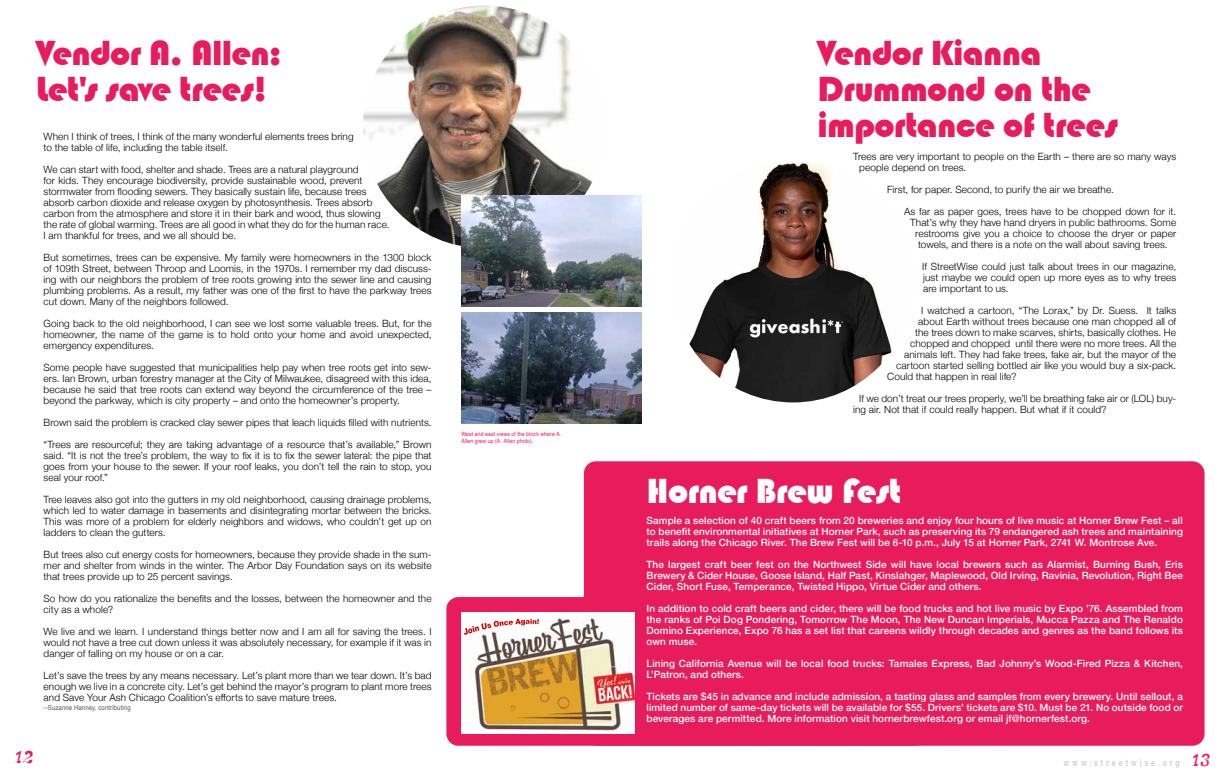
<style>
.page{position:relative;width:1224px;height:783px;background:#fff}
.page>*{position:absolute;margin:0;border:0;box-sizing:border-box;transform-origin:0 0}
.t1{font:36px/36px "Bauhaus 93";letter-spacing:-.02em;color:#e81c5d}
.t2{font:36px "Bauhaus 93";letter-spacing:-.02em;color:#fff}
.t3{font:19px "Canadian Photographer Script";color:#e81c5d}
.t4{font:300 10px/11px "Helvetica Neue";letter-spacing:.01em;color:#000;text-align:justify}
.t5{font:500 10px/11px "Helvetica Neue";letter-spacing:.01em;color:#fff;text-align:justify}
.t6{font:9.1px "Calvert MT Std";letter-spacing:.42em;color:#c7c8ca;scale:.77 1}
.t7{font:7px "Helvetica";letter-spacing:.02em;color:#58595b;scale:.86 1}
.t8{font:6px/7px "Helvetica";letter-spacing:.025em;color:#e81c5d;scale:.86 1}
.s1{font-family:"Canadian Photographer Script";font-size:19px;color:#e81c5d}
</style>
<div class="page">
<div style="left:584px;top:461px;width:621px;height:285px;background:#e81c5d;border-radius:12px"></div>
<div style="left:446px;top:597px;width:481px;height:149px;background:#e81c5d;border-radius:12px"></div>
<img style="left:672px;top:160px;width:242px;height:242px;border-radius:121px">
<img style="left:363px;top:6px;width:243px;height:242px;border-radius:121px">
<img style="left:462px;top:613px;width:173px;height:120px">
<img style="left:515px;top:619px;width:24px;height:6px">
<img style="left:461px;top:196px;width:180px;height:111px">
<img style="left:461px;top:313px;width:180px;height:111px">
<h1 class="t1" style="left:36px;top:36px;width:248px">Vendor A. Allen:<br>Let's save trees!</h1>
<p class="t4" style="left:44px;top:130px;width:311px">When I think of trees, I think of the many wonderful elements trees bring to the table of life, including the table itself.</p>
<p class="t4" style="left:44px;top:163px;width:347px;text-align:left">We can start with food, shelter and shade. Trees are a natural playground<br>for kids. They encourage biodiversity, provide sustainable wood, prevent stormwater from flooding sewers. They basically sustain life, because trees absorb carbon dioxide and release oxygen by photosynthesis. Trees absorb carbon from the atmosphere and store it in their bark and wood, thus slowing the rate of global warming. Trees are all good in what they do for the human race.<br>I am thankful for trees, and we all should be.</p>
<p class="t4" style="left:44px;top:251px;width:390px">But sometimes, trees can be expensive. My family were homeowners in the 1300 block of 109th Street, between Throop and Loomis, in the 1970s. I remember my dad discuss&shy;ing with our neighbors the problem of tree roots growing into the sewer line and causing plumbing problems. As a result, my father was one of the first to have the parkway trees cut down. Many of the neighbors followed.</p>
<p class="t4" style="left:44px;top:317px;width:390px">Going back to the old neighborhood, I can see we lost some valuable trees. But, for the homeowner, the name of the game is to hold onto your home and avoid unexpected, emergency expenditures.</p>
<p class="t4" style="left:44px;top:361px;width:390px">Some people have suggested that municipalities help pay when tree roots get into sew&shy;ers. Ian Brown, urban forestry manager at the City of Milwaukee, disagreed with this idea, because he said that tree roots can extend way beyond the circumference of the tree – beyond the parkway, which is city property – and onto the homeowner’s property.</p>
<p class="t4" style="left:44px;top:416px;width:389px">Brown said the problem is cracked clay sewer pipes that leach liquids filled with nutrients.</p>
<p class="t4" style="left:44px;top:438px;width:390px">“Trees are resourceful; they are taking advantage of a resource that’s available,” Brown said. “It is not the tree’s problem, the way to fix it is to fix the sewer lateral: the pipe that goes from your house to the sewer. If your roof leaks, you don’t tell the rain to stop, you seal your roof.”</p>
<p class="t4" style="left:44px;top:493px;width:389px">Tree leaves also got into the gutters in my old neighborhood, causing drainage problems, which led to water damage in basements and disintegrating mortar between the bricks.<br>This was more of a problem for elderly neighbors and widows, who couldn’t get up on ladders to clean the gutters.</p>
<p class="t4" style="left:44px;top:548px;width:390px">But trees also cut energy costs for homeowners, because they provide shade in the sum&shy;mer and shelter from winds in the winter. The Arbor Day Foundation says on its website that trees provide up to 25 percent savings.</p>
<p class="t4" style="left:44px;top:592px;width:390px">So how do you rationalize the benefits and the losses, between the homeowner and the city as a whole?</p>
<p class="t4" style="left:44px;top:625px;width:390px">We live and we learn. I understand things better now and I am all for saving the trees. I would not have a tree cut down unless it was absolutely necessary, for example if it was in danger of falling on my house or on a car.</p>
<p class="t4" style="left:44px;top:669px;width:390px">Let’s save the trees by any means necessary. Let’s plant more than we tear down. It’s bad enough we live in a concrete city. Let’s get behind the mayor’s program to plant more trees and Save Your Ash Chicago Coalition’s efforts to save mature trees.</p>
<p class="t7" style="left:44px;top:702px;width:103px">--Suzanne Hanney, contributing</p>
<p class="t8" style="left:461px;top:430px;width:118px">West and east views of the block where A.<br>Allen grew up (A. Allen photo).</p>
<h1 class="t1" style="left:818px;top:36px;width:302px">Vendor Kianna<br>Drummond on the importance of trees</h1>
<p class="t4" style="left:859px;top:150px;width:319px;text-indent:-6px">Trees are very important to people on the Earth – there are so many ways people depend on trees.</p>
<p class="t4" style="left:887px;top:183px;width:228px">First, for paper. Second, to purify the air we breathe.</p>
<p class="t4" style="left:904px;top:205px;width:274px">As far as paper goes, trees have to be chopped down for it.</p>
<p class="t4" style="left:910px;top:216px;width:268px">That’s why they have hand dryers in public bathrooms. Some</p>
<p class="t4" style="left:915px;top:227px;width:263px">restrooms give you a choice to choose the dryer or paper</p>
<p class="t4" style="left:918px;top:238px;width:251px">towels, and there is a note on the wall about saving trees.</p>
<p class="t4" style="left:922px;top:260px;width:256px">If StreetWise could just talk about trees in our magazine, just maybe we could open up more eyes as to why trees are important to us.</p>
<p class="t4" style="left:921px;top:304px;width:257px">I watched a cartoon, “The Lorax,” by Dr. Suess. It talks</p>
<p class="t4" style="left:918px;top:315px;width:260px">about Earth without trees because one man chopped all of</p>
<p class="t4" style="left:915px;top:326px;width:262px">the trees down to make scarves, shirts, basically clothes. He</p>
<p class="t4" style="left:910px;top:337px;width:268px">chopped and chopped until there were no more trees. All the</p>
<p class="t4" style="left:904px;top:348px;width:273px">animals left. They had fake trees, fake air, but the mayor of the</p>
<p class="t4" style="left:896px;top:359px;width:282px">cartoon started selling bottled air like you would buy a six-pack.</p>
<p class="t4" style="left:887px;top:370px;width:131px">Could that happen in real life?</p>
<p class="t4" style="left:853px;top:392px;width:324px;text-indent:6px">If we don’t treat our trees properly, we’ll be breathing fake air or (LOL) buy&shy;ing air. Not that if could really happen. But what if it could?</p>
<h1 class="t2" style="left:647px;top:470px;width:256px">Horner Brew Fest</h1>
<p class="t5" style="left:647px;top:514px;width:538px">Sample a selection of 40 craft beers from 20 breweries and enjoy four hours of live music at Horner Brew Fest – all to benefit environmental initiatives at Horner Park, such as preserving its 79 endangered ash trees and maintaining trails along the Chicago River. The Brew Fest will be 6-10 p.m., July 15 at Horner Park, 2741 W. Montrose Ave.</p>
<p class="t5" style="left:647px;top:558px;width:538px">The largest craft beer fest on the Northwest Side will have local brewers such as Alarmist, Burning Bush, Eris Brewery &amp; Cider House, Goose Island, Half Past, Kinslahger, Maplewood, Old Irving, Ravinia, Revolution, Right Bee Cider, Short Fuse, Temperance, Twisted Hippo, Virtue Cider and others.</p>
<p class="t5" style="left:647px;top:602px;width:538px">In addition to cold craft beers and cider, there will be food trucks and hot live music by Expo ’76. Assembled from the ranks of Poi Dog Pondering, Tomorrow The Moon, The New Duncan Imperials, Mucca Pazza and The Renaldo Domino Experience, Expo 76 has a set list that careens wildly through decades and genres as the band follows its own muse.</p>
<p class="t5" style="left:647px;top:657px;width:538px">Lining California Avenue will be local food trucks: Tamales Express, Bad Johnny’s Wood-Fired Pizza &amp; Kitchen,<br>L’Patron, and others.</p>
<p class="t5" style="left:647px;top:690px;width:538px">Tickets are $45 in advance and include admission, a tasting glass and samples from every brewery. Until sellout, a limited number of same-day tickets will be available for $55. Drivers’ tickets are $10. Must be 21. No outside food or beverages are permitted. More information visit hornerbrewfest.org or email jf@hornerfest.org.</p>
<h2 class="t3" style="left:12px;top:746px;width:21px">12</h2>
<p class="t6" style="left:1063px;top:758px;width:190px">www.streetwise.org <span class="s1">13</span></p>
</div>
